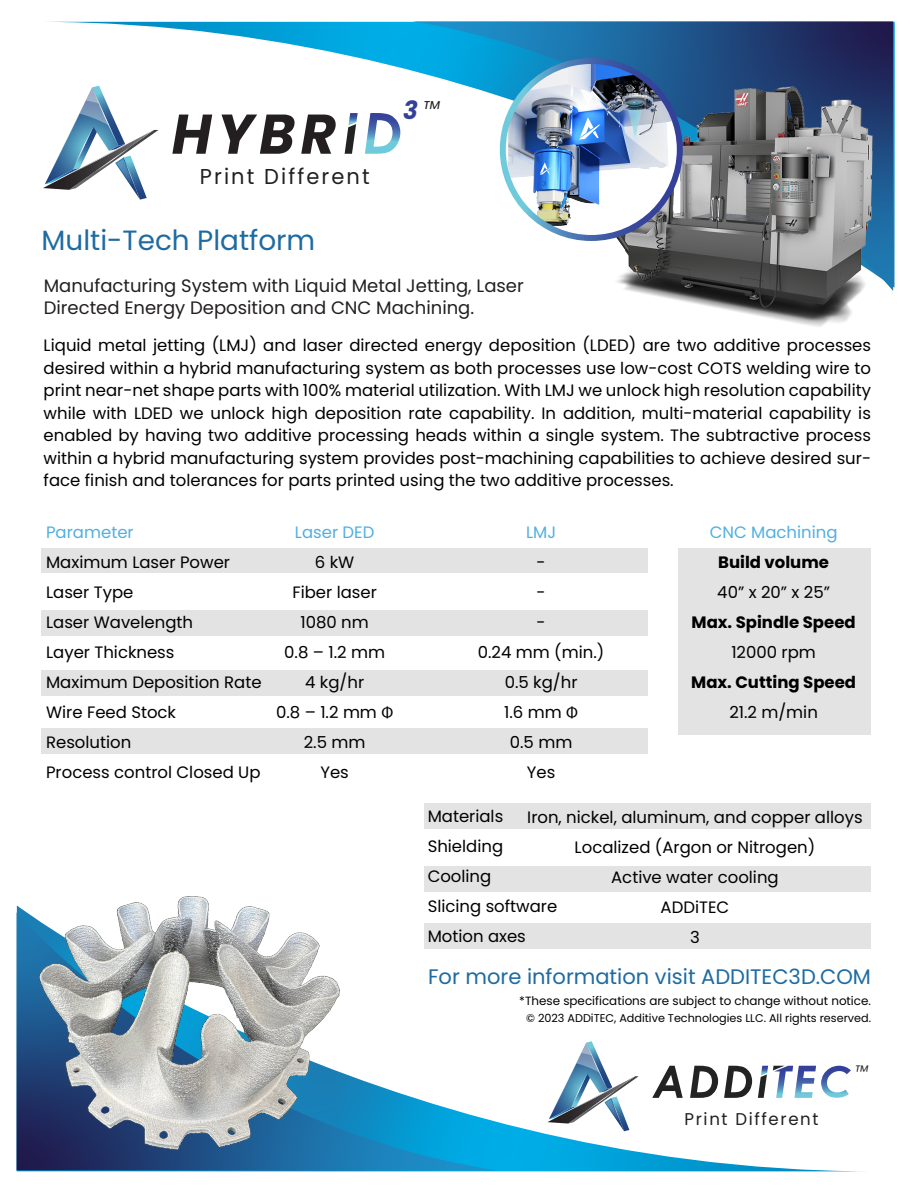
<style>
.page{position:relative;width:918px;height:1188px;background:#fff}
.page>*{position:absolute;margin:0;border:0;box-sizing:border-box;transform-origin:0 0}
.t1{font:27.9px "Poppins";color:#1e6ba2}
.t2{font:italic 700 25.2px "Poppins";color:#344099}
.t3{font:21.6px "Poppins";letter-spacing:.1em;color:#231f20}
.t4{font:21px "Poppins";color:#1e6ba2}
.t5{font:18px/21.6px "Poppins";color:#231f20}
.t6{font:italic 300 17.85px "Poppins";color:#231f20}
.t7{font:16.95px "Poppins";letter-spacing:.1em;color:#231f20}
.t8{font:16.5px/30px "Poppins";color:#000;text-align:center}
.t9{font:700 16.5px "Poppins";color:#000}
.t10{font:16.5px "Poppins";color:#51afe2}
.t11{font:12px "Poppins";color:#000}
.t12{font:11.25px "Poppins";color:#000}
.s1{font-weight:300;font-size:22.65px;color:#231f20}
.s2{font-family:"Myriad Pro"}
</style>
<div class="page">
<svg style="left:61px;top:22px;width:834px;height:132px"></svg>
<svg style="left:400px;top:1065px;width:442px;height:106px"></svg>
<svg style="left:400px;top:923px;width:97px;height:247px"></svg>
<div style="left:678px;top:548px;width:192px;height:187px;background:#e3e3e3"></div>
<div style="left:42px;top:548px;width:606px;height:24px;background:#e3e3e3"></div>
<img style="left:16px;top:896px;width:384px;height:276px">
<div style="left:42px;top:610px;width:606px;height:25px;background:#e3e3e3"></div>
<div style="left:42px;top:670px;width:606px;height:26px;background:#e3e3e3"></div>
<div style="left:42px;top:728px;width:606px;height:26px;background:#e3e3e3"></div>
<div style="left:425px;top:803px;width:446px;height:26px;background:#e3e3e3"></div>
<div style="left:425px;top:866px;width:446px;height:26px;background:#e3e3e3"></div>
<div style="left:425px;top:923px;width:446px;height:26px;background:#e3e3e3"></div>
<svg style="left:413px;top:21px;width:480px;height:219px"></svg>
<img style="left:574px;top:74px;width:321px;height:253px">
<svg style="left:547px;top:1041px;width:92px;height:90px"></svg>
<svg style="left:652px;top:1066px;width:31px;height:32px"></svg>
<svg style="left:690px;top:1066px;width:28px;height:32px"></svg>
<svg style="left:724px;top:1066px;width:28px;height:32px"></svg>
<svg style="left:758px;top:1066px;width:93px;height:32px"></svg>
<svg style="left:43px;top:86px;width:116px;height:114px"></svg>
<svg style="left:172px;top:115px;width:40px;height:39px"></svg>
<svg style="left:222px;top:115px;width:73px;height:39px"></svg>
<svg style="left:301px;top:115px;width:35px;height:39px"></svg>
<svg style="left:365px;top:113px;width:35px;height:41px"></svg>
<svg style="left:345px;top:113px;width:13px;height:41px"></svg>
<img style="left:508px;top:61px;width:172px;height:177px">
<div style="left:500px;top:58px;width:183px;height:183px;border:6px solid #fff;border-radius:50%"></div>
<h3 class="t3" style="left:200px;top:164px;width:171px">Print Different</h3>
<h1 class="t1" style="left:42px;top:224px;width:275px">Multi-Tech Platform</h1>
<h2 class="t2" style="left:403px;top:96px;width:38px">3<span class="s1">™</span></h2>
<p class="t5" style="left:44px;top:275px;width:482px">Manufacturing System with Liquid Metal Jetting, Laser<br>Directed Energy Deposition and CNC Machining.</p>
<p class="t8" style="left:44px;top:334px;width:829px;line-height:22.5px;text-align:justify">Liquid metal jetting (LMJ) and laser directed energy deposition (LDED) are two additive processes desired within a hybrid manufacturing system as both processes use low-cost COTS welding wire to print near-net shape parts with 100% material utilization. With LMJ we unlock high resolution capability while with LDED we unlock high deposition rate capability. In addition, multi-material capability is enabled by having two additive processing heads within a single system. The subtractive process within a hybrid manufacturing system provides post-machining capabilities to achieve desired sur&shy;face finish and tolerances for parts printed using the two additive processes.</p>
<p class="t10" style="left:46px;top:522px;width:89px">Parameter</p>
<p class="t8" style="left:46px;top:547px;width:217px;text-align:left">Maximum Laser Power<br>Laser Type<br>Laser Wavelength<br>Layer Thickness<br>Maximum Deposition Rate<br>Wire Feed Stock<br>Resolution<br>Process control Closed Up</p>
<p class="t10" style="left:295px;top:522px;width:81px">Laser DED</p>
<p class="t8" style="left:276px;top:547px;width:119px">6 kW<br>Fiber laser<br>1080 nm<br>0.8 – 1.2 mm<br>4 kg/hr<br>0.8 – 1.2 mm <span class="s2">Φ<br></span>2.5 mm<br>Yes</p>
<p class="t10" style="left:526px;top:522px;width:32px">LMJ</p>
<p class="t8" style="left:478px;top:547px;width:128px">-<br>-<br>-<br>0.24 mm (min.)<br>0.5 kg/hr<br>1.6 mm <span class="s2">Φ<br></span>0.5 mm<br>Yes</p>
<p class="t10" style="left:710px;top:522px;width:129px">CNC Machining</p>
<p class="t9" style="left:718px;top:552px;width:112px">Build volume</p>
<p class="t8" style="left:717px;top:577px;width:114px">40” x 20” x 25”</p>
<p class="t9" style="left:692px;top:612px;width:166px">Max. Spindle Speed</p>
<p class="t8" style="left:731px;top:637px;width:86px">12000 rpm</p>
<p class="t9" style="left:691px;top:672px;width:166px">Max. Cutting Speed</p>
<p class="t8" style="left:729px;top:697px;width:90px">21.2 m/min</p>
<p class="t8" style="left:428px;top:801px;width:131px;text-align:left">Materials<br>Shielding<br>Cooling<br>Slicing software<br>Motion axes</p>
<p class="t8" style="left:527px;top:802px;width:337px">Iron, nickel, aluminum, and copper alloys<br>Localized (Argon or Nitrogen)<br>Active water cooling<br>ADDiTEC<br>3</p>
<p class="t4" style="left:428px;top:965px;width:445px">For more information visit ADDITEC3D.COM</p>
<p class="t11" style="left:519px;top:994px;width:353px">*These specifications are subject to change without notice.</p>
<p class="t12" style="left:526px;top:1012px;width:346px">© 2023 ADDiTEC, Additive Technologies LLC. All rights reserved.</p>
<p class="t7" style="left:685px;top:1109px;width:136px">Print Different</p>
<p class="t6" style="left:855px;top:1062px;width:15px">™</p>
</div>
